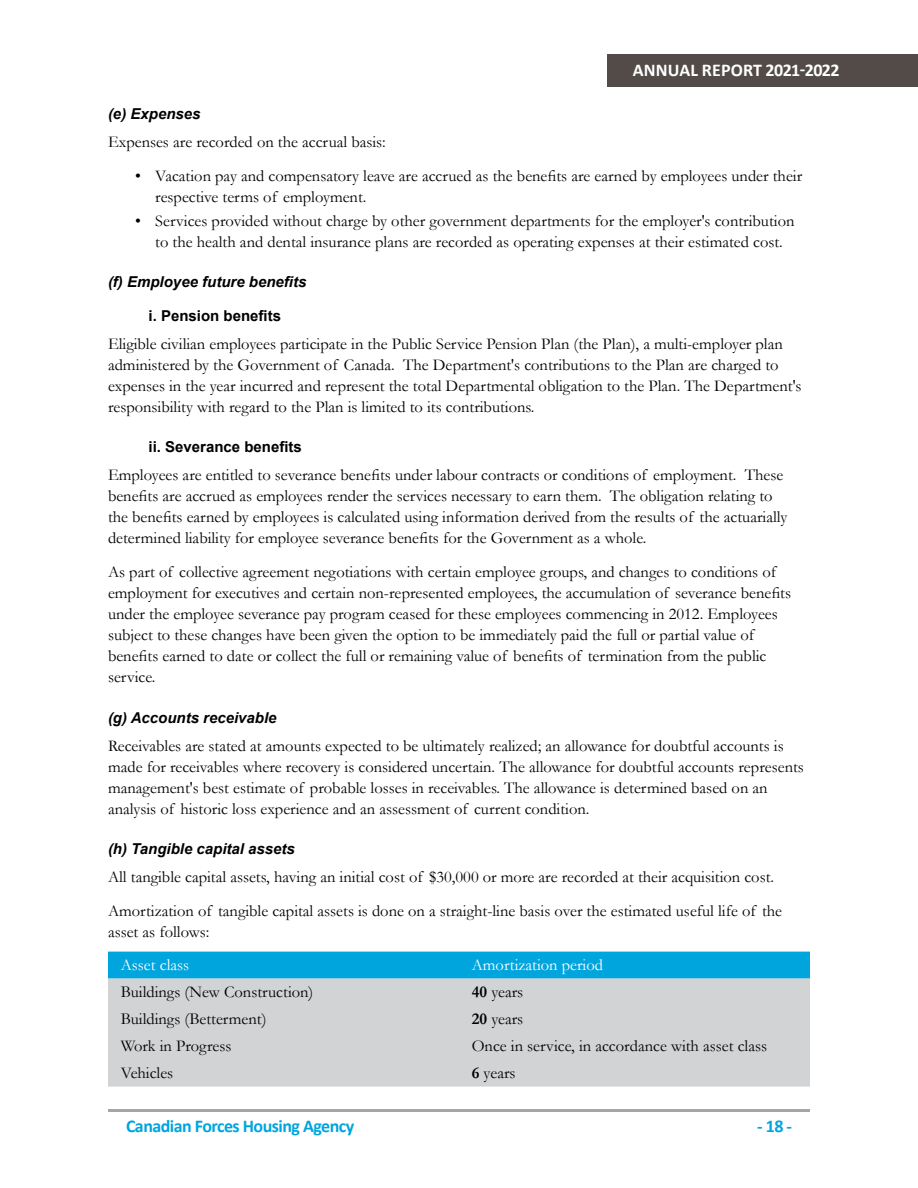
<style>
.page{position:relative;width:918px;height:1188px;background:#fff}
.page>*{position:absolute;margin:0;border:0;box-sizing:border-box;transform-origin:0 0}
.t1{font:700 18px "Calibri";letter-spacing:-.03em;color:#01a5de}
.t2{font:700 18px "Calibri";letter-spacing:.005em;color:#fff}
.Paragraph__Main_text{font:16.5px/21px "Garamond";color:#000}
.L2_no_indent{font:16.5px "Garamond";color:#000}
.header_tReg{font:16.5px "Garamond";color:#fff}
.SubHeading_5{font:italic 700 15px "Arial";color:#000}
.SubHeading_6{font:700 15px "Arial";color:#000}
.s1{font-weight:700}
</style>
<div class="page">
<hr style="left:108px;top:1109px;width:702px;height:3px;background:#a9a3a1">
<div style="left:608px;top:54px;width:310px;height:32px;background:#524b48"></div>
<div style="left:108px;top:952px;width:702px;height:27px;background:#01a5de"></div>
<div style="left:108px;top:979px;width:702px;height:108px;background:#d1d3d4"></div>
<p class="t2" style="left:633px;top:57px;width:208px">ANNUAL REPORT 2021-2022</p>
<h5 class="SubHeading_5" style="left:108px;top:104px;width:94px">(e) Expenses</h5>
<p class="Paragraph__Main_text" style="left:108px;top:131px;width:279px">Expenses are recorded on the accrual basis:</p>
<p class="Paragraph__Main_text" style="left:155px;top:165px;width:648px;text-indent:-20px">• Vacation pay and compensatory leave are accrued as the benefits are earned by employees under their respective terms of employment.</p>
<p class="Paragraph__Main_text" style="left:135px;top:209px;width:661px;text-align:center">• Services provided without charge by other government departments for the employer's contribution to the health and dental insurance plans are recorded as operating expenses at their estimated cost.</p>
<h5 class="SubHeading_5" style="left:108px;top:272px;width:200px">(f) Employee future benefits</h5>
<h6 class="SubHeading_6" style="left:148px;top:305px;width:134px">i. Pension benefits</h6>
<p class="Paragraph__Main_text" style="left:108px;top:332px;width:695px">Eligible civilian employees participate in the Public Service Pension Plan (the Plan), a multi-employer plan administered by the Government of Canada. The Department's contributions to the Plan are charged to expenses in the year incurred and represent the total Departmental obligation to the Plan. The Department's responsibility with regard to the Plan is limited to its contributions.</p>
<h6 class="SubHeading_6" style="left:148px;top:436px;width:155px">ii. Severance benefits</h6>
<p class="Paragraph__Main_text" style="left:108px;top:464px;width:681px">Employees are entitled to severance benefits under labour contracts or conditions of employment. These benefits are accrued as employees render the services necessary to earn them. The obligation relating to the benefits earned by employees is calculated using information derived from the results of the actuarially determined liability for employee severance benefits for the Government as a whole.</p>
<p class="Paragraph__Main_text" style="left:108px;top:561px;width:685px">As part of collective agreement negotiations with certain employee groups, and changes to conditions of employment for executives and certain non-represented employees, the accumulation of severance benefits under the employee severance pay program ceased for these employees commencing in 2012. Employees subject to these changes have been given the option to be immediately paid the full or partial value of benefits earned to date or collect the full or remaining value of benefits of termination from the public service.</p>
<h5 class="SubHeading_5" style="left:108px;top:708px;width:170px">(g) Accounts receivable</h5>
<p class="Paragraph__Main_text" style="left:108px;top:734px;width:697px">Receivables are stated at amounts expected to be ultimately realized; an allowance for doubtful accounts is made for receivables where recovery is considered uncertain. The allowance for doubtful accounts represents management's best estimate of probable losses in receivables. The allowance is determined based on an analysis of historic loss experience and an assessment of current condition.</p>
<h5 class="SubHeading_5" style="left:108px;top:839px;width:188px">(h) Tangible capital assets</h5>
<p class="Paragraph__Main_text" style="left:108px;top:866px;width:668px">All tangible capital assets, having an initial cost of $30,000 or more are recorded at their acquisition cost.</p>
<p class="Paragraph__Main_text" style="left:108px;top:900px;width:676px">Amortization of tangible capital assets is done on a straight-line basis over the estimated useful life of the asset as follows:</p>
<p class="header_tReg" style="left:121px;top:954px;width:70px">Asset class</p>
<p class="header_tReg" style="left:472px;top:954px;width:133px">Amortization period</p>
<p class="L2_no_indent" style="left:121px;top:981px;width:194px">Buildings (New Construction)</p>
<p class="L2_no_indent" style="left:472px;top:981px;width:53px"><span class="s1">40</span> years</p>
<p class="L2_no_indent" style="left:121px;top:1008px;width:147px">Buildings (Betterment)</p>
<p class="L2_no_indent" style="left:472px;top:1008px;width:53px"><span class="s1">20</span> years</p>
<p class="L2_no_indent" style="left:121px;top:1035px;width:112px">Work in Progress</p>
<p class="L2_no_indent" style="left:472px;top:1035px;width:297px">Once in service, in accordance with asset class</p>
<p class="L2_no_indent" style="left:121px;top:1062px;width:54px">Vehicles</p>
<p class="L2_no_indent" style="left:472px;top:1062px;width:45px"><span class="s1">6</span> years</p>
<p class="t1" style="left:126px;top:1113px;width:230px">Canadian Forces Housing Agency</p>
<p class="t1" style="left:757px;top:1113px;width:36px">- 18 -</p>
</div>
